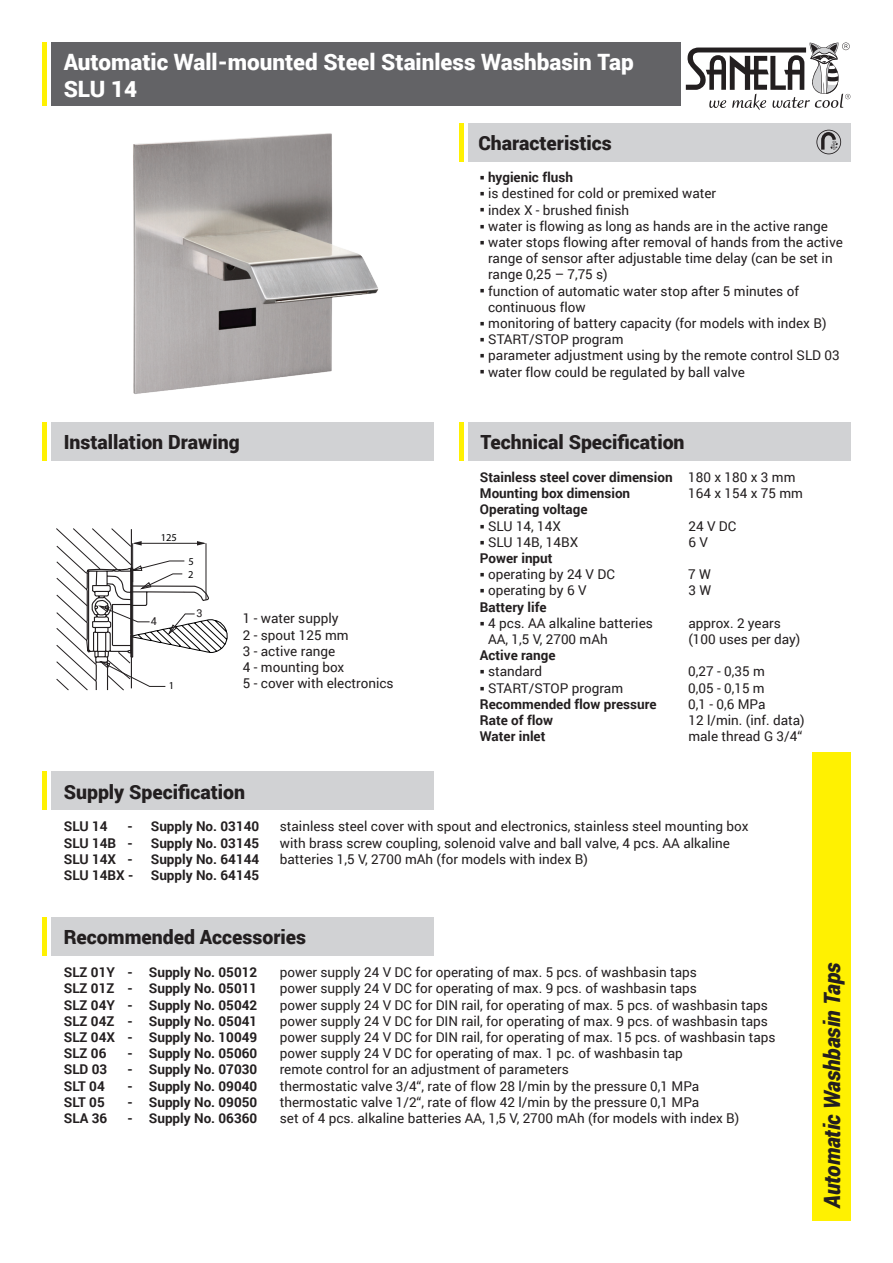
<style>
.page{position:relative;width:893px;height:1263px;background:#fff}
.page>*{position:absolute;margin:0;border:0;box-sizing:border-box;transform-origin:0 0}
.t1{font:900 22.5px "Roboto";color:#fff}
.t2{font:italic 900 22.5px "Roboto";letter-spacing:-.01em;color:#231f20;scale:.95 1}
.t3{font:900 19.5px "Roboto";color:#231f20}
.t4{font:13.5px/16.2px "Roboto";color:#231f20}
.t5{font:700 13.5px "Roboto";color:#231f20}
.t6{font:10.8px "Roboto";color:#231f20}
.t7{font:10.5px "Roboto";color:#000002}
.s1{font-weight:400}
</style>
<div class="page">
<div style="left:51px;top:43px;width:629px;height:63px;background:#636366"></div>
<div style="left:468px;top:123px;width:382px;height:39px;background:#d1d2d4"></div>
<div style="left:51px;top:422px;width:383px;height:38px;background:#d1d2d4"></div>
<div style="left:812px;top:752px;width:38px;height:468px;background:#fff101"></div>
<svg style="left:686px;top:43px;width:164px;height:67px"></svg>
<hr style="left:43px;top:43px;width:4px;height:63px;background:#fff101">
<hr style="left:43px;top:422px;width:4px;height:38px;background:#fff101">
<div style="left:468px;top:422px;width:382px;height:38px;background:#d1d2d4"></div>
<hr style="left:459px;top:422px;width:4px;height:38px;background:#fff101">
<hr style="left:459px;top:123px;width:4px;height:39px;background:#fff101">
<div style="left:51px;top:772px;width:383px;height:38px;background:#d1d2d4"></div>
<hr style="left:43px;top:772px;width:4px;height:38px;background:#fff101">
<div style="left:51px;top:917px;width:383px;height:39px;background:#d1d2d4"></div>
<hr style="left:43px;top:917px;width:4px;height:39px;background:#fff101">
<img style="left:133px;top:133px;width:246px;height:261px">
<svg style="left:56px;top:528px;width:172px;height:163px"></svg>
<svg style="left:816px;top:130px;width:25px;height:24px"></svg>
<p class="t1" style="left:64px;top:46px;width:571px">Automatic Wall-mounted Steel Stainless Washbasin Tap</p>
<p class="t1" style="left:64px;top:73px;width:75px">SLU 14</p>
<p class="t3" style="left:478px;top:129px;width:135px">Characteristics</p>
<p class="t3" style="left:64px;top:428px;width:177px">Installation Drawing</p>
<p class="t7" style="left:161px;top:531px;width:18px">125</p>
<p class="t7" style="left:188px;top:555px;width:7px">5</p>
<p class="t7" style="left:188px;top:568px;width:7px">2</p>
<p class="t6" style="left:151px;top:614px;width:8px">4</p>
<p class="t6" style="left:196px;top:606px;width:8px">3</p>
<p class="t7" style="left:169px;top:679px;width:7px">1</p>
<p class="t4" style="left:243px;top:610px;width:97px">1 - water supply</p>
<p class="t4" style="left:243px;top:626px;width:107px">2 - spout 125 mm</p>
<p class="t4" style="left:243px;top:642px;width:94px">3 - active range</p>
<p class="t4" style="left:243px;top:658px;width:103px">4 - mounting box</p>
<p class="t4" style="left:243px;top:675px;width:152px">5 - cover with electronics</p>
<p class="t5" style="left:480px;top:168px;width:95px">○ hygienic flush</p>
<p class="t4" style="left:480px;top:185px;width:238px">○ is destined for cold or premixed water</p>
<p class="t4" style="left:480px;top:201px;width:151px">○ index X - brushed finish</p>
<p class="t4" style="left:480px;top:217px;width:350px">○ water is flowing as long as hands are in the active range</p>
<p class="t4" style="left:488px;top:233px;width:356px;text-indent:-8px">○ water stops flowing after removal of hands from the active range of sensor after adjustable time delay (can be set in range 0,25 – 7,75 s)</p>
<p class="t4" style="left:480px;top:282px;width:321px">○ function of automatic water stop after 5 minutes of</p>
<p class="t4" style="left:488px;top:298px;width:99px">continuous flow</p>
<p class="t4" style="left:480px;top:314px;width:348px">○ monitoring of battery capacity (for models with index B)</p>
<p class="t4" style="left:480px;top:331px;width:145px">○ START/STOP program</p>
<p class="t4" style="left:480px;top:347px;width:361px">○ parameter adjustment using by the remote control SLD 03</p>
<p class="t4" style="left:480px;top:363px;width:266px">○ water flow could be regulated by ball valve</p>
<p class="t3" style="left:480px;top:428px;width:206px">Technical Specification</p>
<p class="t5" style="left:480px;top:468px;width:317px">Stainless steel cover dimension <span class="s1">180 x 180 x 3 mm</span></p>
<p class="t5" style="left:480px;top:484px;width:152px">Mounting box dimension</p>
<p class="t4" style="left:688px;top:485px;width:116px">164 x 154 x 75 mm</p>
<p class="t5" style="left:480px;top:500px;width:109px">Operating voltage</p>
<p class="t4" style="left:480px;top:517px;width:83px">○ SLU 14, 14X</p>
<p class="t4" style="left:688px;top:517px;width:49px">24 V DC</p>
<p class="t4" style="left:480px;top:533px;width:100px">○ SLU 14B, 14BX</p>
<p class="t4" style="left:688px;top:533px;width:21px">6V</p>
<p class="t5" style="left:480px;top:549px;width:74px">Power input</p>
<p class="t4" style="left:480px;top:566px;width:137px">○ operating by 24 V DC</p>
<p class="t4" style="left:688px;top:566px;width:24px">7W</p>
<p class="t4" style="left:480px;top:582px;width:108px">○ operating by 6 V</p>
<p class="t4" style="left:688px;top:582px;width:24px">3W</p>
<p class="t5" style="left:480px;top:597px;width:68px">Battery life</p>
<p class="t4" style="left:480px;top:614px;width:174px">○ 4 pcs. AA alkaline batteries</p>
<p class="t4" style="left:688px;top:614px;width:94px">approx. 2 years</p>
<p class="t4" style="left:488px;top:631px;width:121px">AA, 1,5 V, 2700 mAh</p>
<p class="t4" style="left:688px;top:631px;width:114px">(100 uses per day)</p>
<p class="t5" style="left:480px;top:646px;width:77px">Active range</p>
<p class="t4" style="left:480px;top:663px;width:64px">○ standard</p>
<p class="t4" style="left:688px;top:663px;width:78px">0,27 - 0,35 m</p>
<p class="t4" style="left:480px;top:679px;width:145px">○ START/STOP program</p>
<p class="t4" style="left:688px;top:679px;width:78px">0,05 - 0,15 m</p>
<p class="t5" style="left:480px;top:694px;width:178px">Recommended flow pressure</p>
<p class="t4" style="left:688px;top:695px;width:79px">0,1 - 0,6 MPa</p>
<p class="t5" style="left:480px;top:711px;width:75px">Rate of flow</p>
<p class="t4" style="left:688px;top:712px;width:118px">12 l/min. (inf. data)</p>
<p class="t5" style="left:480px;top:727px;width:67px">Water inlet</p>
<p class="t4" style="left:688px;top:728px;width:115px">male thread G 3/4“</p>
<p class="t3" style="left:64px;top:778px;width:183px">Supply Specification</p>
<p class="t5" style="left:64px;top:817px;width:45px">SLU 14</p>
<p class="t5" style="left:128px;top:817px;width:133px">- Supply No. 03140</p>
<p class="t4" style="left:280px;top:818px;width:470px">stainless steel cover with spout and electronics, stainless steel mounting box</p>
<p class="t5" style="left:64px;top:833px;width:71px">SLU 14B -</p>
<p class="t5" style="left:151px;top:833px;width:110px">Supply No. 03145</p>
<p class="t4" style="left:280px;top:834px;width:452px">with brass screw coupling, solenoid valve and ball valve, 4 pcs. AA alkaline</p>
<p class="t5" style="left:64px;top:849px;width:71px">SLU 14X -</p>
<p class="t5" style="left:151px;top:849px;width:110px">Supply No. 64144</p>
<p class="t4" style="left:280px;top:850px;width:310px">batteries 1,5 V, 2700 mAh (for models with index B)</p>
<p class="t5" style="left:64px;top:866px;width:71px">SLU 14BX -</p>
<p class="t5" style="left:151px;top:866px;width:110px">Supply No. 64145</p>
<p class="t3" style="left:64px;top:923px;width:244px">Recommended Accessories</p>
<p class="t5" style="left:64px;top:963px;width:195px">SLZ 01Y - Supply No. 05012</p>
<p class="t4" style="left:280px;top:964px;width:419px">power supply 24 V DC for operating of max. 5 pcs. of washbasin taps</p>
<p class="t5" style="left:64px;top:979px;width:195px">SLZ 01Z - Supply No. 05011</p>
<p class="t4" style="left:280px;top:980px;width:419px">power supply 24 V DC for operating of max. 9 pcs. of washbasin taps</p>
<p class="t5" style="left:64px;top:995px;width:195px">SLZ 04Y - Supply No. 05042</p>
<p class="t4" style="left:280px;top:996px;width:490px">power supply 24 V DC for DIN rail, for operating of max. 5 pcs. of washbasin taps</p>
<p class="t5" style="left:64px;top:1011px;width:195px">SLZ 04Z - Supply No. 05041</p>
<p class="t4" style="left:280px;top:1012px;width:490px">power supply 24 V DC for DIN rail, for operating of max. 9 pcs. of washbasin taps</p>
<p class="t5" style="left:64px;top:1027px;width:195px">SLZ 04X - Supply No. 10049</p>
<p class="t4" style="left:280px;top:1028px;width:497px">power supply 24 V DC for DIN rail, for operating of max. 15 pcs. of washbasin taps</p>
<p class="t5" style="left:64px;top:1044px;width:44px">SLZ 06</p>
<p class="t5" style="left:128px;top:1044px;width:131px">- Supply No. 05060</p>
<p class="t4" style="left:280px;top:1045px;width:405px">power supply 24 V DC for operating of max. 1 pc. of washbasin tap</p>
<p class="t5" style="left:64px;top:1060px;width:45px">SLD 03</p>
<p class="t5" style="left:128px;top:1060px;width:131px">- Supply No. 07030</p>
<p class="t4" style="left:280px;top:1061px;width:291px">remote control for an adjustment of parameters</p>
<p class="t5" style="left:64px;top:1076px;width:43px">SLT 04</p>
<p class="t5" style="left:128px;top:1076px;width:131px">- Supply No. 09040</p>
<p class="t4" style="left:280px;top:1077px;width:421px">thermostatic valve 3/4“, rate of flow 28 l/min by the pressure 0,1 MPa</p>
<p class="t5" style="left:64px;top:1092px;width:43px">SLT 05</p>
<p class="t5" style="left:128px;top:1092px;width:131px">- Supply No. 09050</p>
<p class="t4" style="left:280px;top:1093px;width:421px">thermostatic valve 1/2“, rate of flow 42 l/min by the pressure 0,1 MPa</p>
<p class="t5" style="left:64px;top:1108px;width:45px">SLA 36</p>
<p class="t5" style="left:128px;top:1108px;width:131px">- Supply No. 06360</p>
<p class="t4" style="left:280px;top:1109px;width:461px">set of 4 pcs. alkaline batteries AA, 1,5 V, 2700 mAh (for models with index B)</p>
<p class="t2" style="left:816px;top:1208px;width:260px;rotate:-90deg">Automatic Washbasin Taps</p>
</div>
